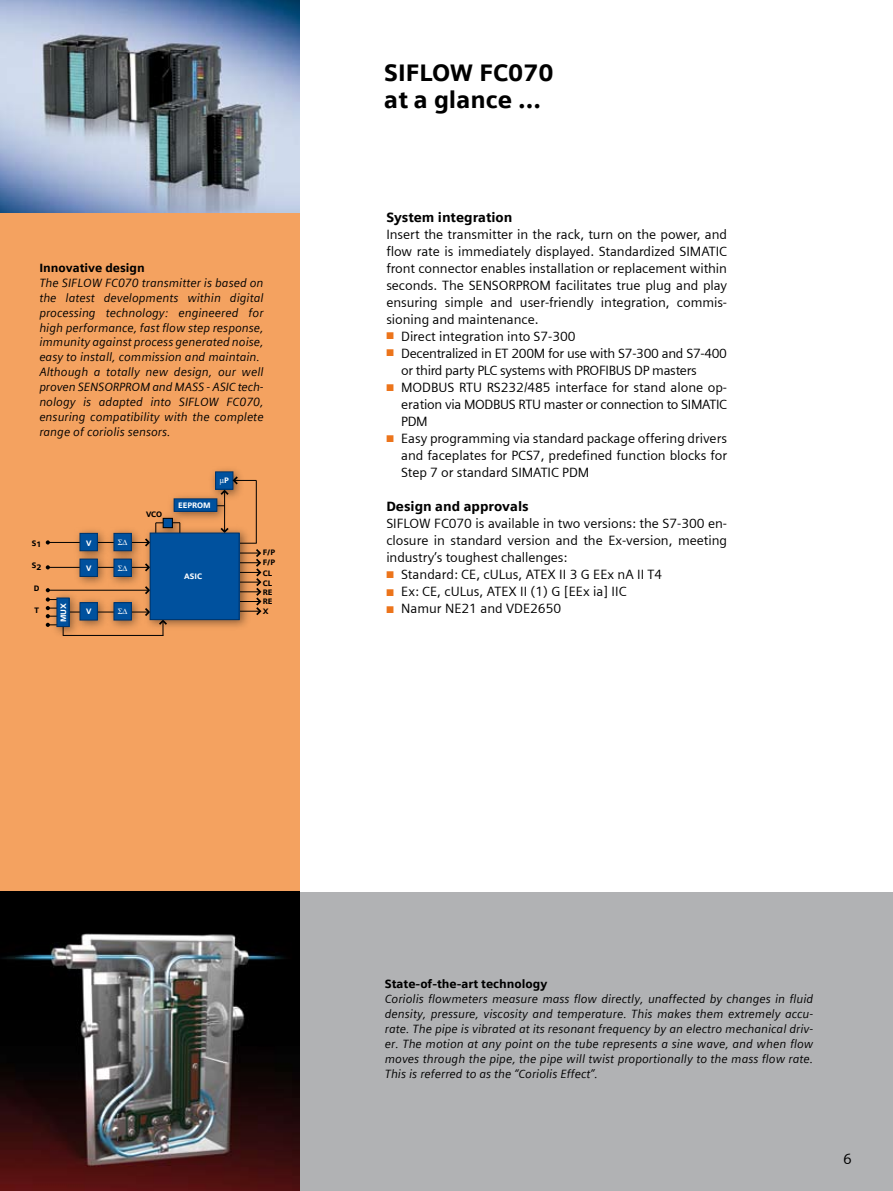
<style>
.page{position:relative;width:893px;height:1191px;background:#fff}
.page>*{position:absolute;margin:0;border:0;box-sizing:border-box;transform-origin:0 0}
.t1{font:900 24px/27px "Siemens Sans";color:#000}
.t2{font:15px "Siemens Sans";color:#000}
.t3{font:13.5px/17px "Siemens Sans";letter-spacing:-.005em;color:#000;text-align:justify}
.t4{font:13.5px/17px "Siemens Sans";letter-spacing:-.025em;color:#000}
.t5{font:900 13.5px "Siemens Sans";color:#000}
.t6{font:italic 12px/14.9px "Siemens Sans";color:#000}
.t7{font:900 12px "Siemens Sans";color:#000}
.t8{font:900 7.95px/10.6px "Siemens Sans";color:#000}
.t9{font:900 7.95px "Siemens Sans";color:#fff}
.s1{color:#ec741b}
</style>
<div class="page">
<div style="left:1px;top:891px;width:892px;height:300px;background:#b1b2b4"></div>
<div style="left:0;top:0;width:300px;height:1191px;background:#f4a260"></div>
<svg style="left:254px;top:543px;width:7px;height:72px"></svg>
<hr style="left:49px;top:542px;width:99px;height:1px;background:#000">
<hr style="left:49px;top:567px;width:99px;height:1px;background:#000">
<img style="left:112px;top:530px;width:27px;height:19px">
<div style="left:114px;top:533px;width:17px;height:18px;background:#00519e"></div>
<div style="left:114px;top:533px;width:18px;height:18px;border:1px solid #003368"></div>
<img style="left:212px;top:469px;width:28px;height:28px">
<div style="left:216px;top:472px;width:17px;height:17px;background:#00519e"></div>
<div style="left:215px;top:471px;width:18px;height:18px;border:1px solid #003368"></div>
<img style="left:171px;top:488px;width:61px;height:34px">
<div style="left:174px;top:499px;width:43px;height:12px;background:#00519e"></div>
<div style="left:174px;top:498px;width:43px;height:14px;border:1px solid #003368"></div>
<img style="left:160px;top:508px;width:27px;height:14px">
<div style="left:163px;top:518px;width:9px;height:9px;background:#00519e"></div>
<div style="left:163px;top:518px;width:10px;height:10px;border:1px solid #000"></div>
<img style="left:112px;top:549px;width:27px;height:86px">
<div style="left:114px;top:559px;width:17px;height:17px;background:#00519e"></div>
<div style="left:114px;top:558px;width:18px;height:19px;border:1px solid #003368"></div>
<div style="left:114px;top:602px;width:17px;height:18px;background:#00519e"></div>
<div style="left:114px;top:602px;width:18px;height:18px;border:1px solid #003368"></div>
<img style="left:69px;top:530px;width:43px;height:19px">
<div style="left:80px;top:533px;width:17px;height:18px;background:#00519e"></div>
<div style="left:80px;top:533px;width:18px;height:18px;border:1px solid #003368"></div>
<img style="left:69px;top:549px;width:43px;height:86px">
<div style="left:80px;top:559px;width:17px;height:17px;background:#00519e"></div>
<div style="left:80px;top:558px;width:18px;height:19px;border:1px solid #003368"></div>
<div style="left:80px;top:602px;width:17px;height:18px;background:#00519e"></div>
<div style="left:80px;top:602px;width:18px;height:18px;border:1px solid #003368"></div>
<img style="left:62px;top:588px;width:22px;height:48px">
<div style="left:57px;top:598px;width:12px;height:28px;background:#00519e"></div>
<div style="left:57px;top:597px;width:12px;height:30px;border:1px solid #003368"></div>
<svg style="left:46px;top:540px;width:4px;height:4px"></svg>
<svg style="left:46px;top:565px;width:4px;height:4px"></svg>
<hr style="left:49px;top:590px;width:99px;height:1px;background:#000">
<hr style="left:63px;top:635px;width:100px;height:1px;background:#000">
<svg style="left:46px;top:588px;width:18px;height:47px"></svg>
<hr style="left:256px;top:480px;width:1px;height:63px;background:#000">
<hr style="left:224px;top:491px;width:1px;height:40px;background:#000">
<img style="left:139px;top:522px;width:115px;height:113px">
<div style="left:150px;top:533px;width:89px;height:86px;background:#00519e"></div>
<div style="left:150px;top:532px;width:90px;height:88px;border:1px solid #003368"></div>
<img style="left:0;top:891px;width:300px;height:300px">
<img style="left:0;top:0;width:300px;height:213px">
<svg style="left:220px;top:476px;width:36px;height:19px"></svg>
<p class="t7" style="left:39px;top:261px;width:107px">Innovative design</p>
<p class="t6" style="left:39px;top:275px;width:226px">The SIFLOW FC070 transmitter is based on the latest developments within digital processing technology: engineered for high performance, fast flow step response, immunity against process generated noise, easy to install, commission and maintain.<br>Although a totally new design, our well proven SENSORPROM and MASS - ASIC tech&shy;nology is adapted into SIFLOW FC070, ensuring compatibility with the complete range of coriolis sensors.</p>
<p class="t8" style="left:32px;top:538px;width:11px">S1</p>
<p class="t8" style="left:32px;top:561px;width:11px">S2</p>
<p class="t8" style="left:34px;top:582px;width:7px">D</p>
<p class="t8" style="left:34px;top:604px;width:6px">T</p>
<p class="t9" style="left:86px;top:538px;width:7px">V</p>
<p class="t9" style="left:86px;top:564px;width:7px">V</p>
<p class="t9" style="left:59px;top:622px;width:21px;rotate:-90deg">MUX</p>
<p class="t9" style="left:86px;top:607px;width:7px">V</p>
<p class="t8" style="left:146px;top:509px;width:18px">VCO</p>
<p class="t9" style="left:178px;top:500px;width:34px">EEPROM</p>
<p class="t9" style="left:224px;top:475px;width:6px">P</p>
<p class="t9" style="left:184px;top:572px;width:19px">ASIC</p>
<p class="t8" style="left:263px;top:547px;width:14px">F/P</p>
<p class="t8" style="left:263px;top:557px;width:14px">F/P<br>CL</p>
<p class="t8" style="left:263px;top:578px;width:11px;line-height:9px">CL<br>RE</p>
<p class="t8" style="left:263px;top:597px;width:11px;line-height:9.6px">RE<br>X</p>
<h1 class="t1" style="left:384px;top:59px;width:171px">SIFLOW FC070 at a glance ...</h1>
<p class="t5" style="left:386px;top:209px;width:128px">System integration</p>
<p class="t3" style="left:386px;top:226px;width:342px">Insert the transmitter in the rack, turn on the power, and flow rate is immediately displayed. Standardized SIMATIC front connector enables installation or replacement within seconds. The SENSORPROM facilitates true plug and play ensuring simple and user-friendly integration, commis&shy;sioning and maintenance.</p>
<p class="t3" style="left:386px;top:328px;width:191px"><span class="s1">■</span> Direct integration into S7-300</p>
<p class="t4" style="left:401px;top:345px;width:327px;text-indent:-15px"><span class="s1">■</span> Decentralized in ET 200M for use with S7-300 and S7-400 or third party PLC systems with PROFIBUS DP masters</p>
<p class="t3" style="left:401px;top:379px;width:327px;text-indent:-15px"><span class="s1">■</span> MODBUS RTU RS232/485 interface for stand alone op&shy;eration via MODBUS RTU master or connection to SIMATIC PDM</p>
<p class="t3" style="left:401px;top:430px;width:327px;text-indent:-15px"><span class="s1">■</span> Easy programming via standard package offering drivers and faceplates for PCS7, predefined function blocks for Step 7 or standard SIMATIC PDM</p>
<p class="t5" style="left:386px;top:498px;width:144px">Design and approvals</p>
<p class="t3" style="left:386px;top:515px;width:342px">SIFLOW FC070 is available in two versions: the S7-300 en&shy;closure in standard version and the Ex-version, meeting industry’s toughest challenges:</p>
<p class="t3" style="left:386px;top:566px;width:277px"><span class="s1">■</span> Standard: CE, cULus, ATEX II 3 G EEx nA II T4</p>
<p class="t3" style="left:386px;top:583px;width:242px"><span class="s1">■</span> Ex: CE, cULus, ATEX II (1) G [EEx ia] IIC</p>
<p class="t3" style="left:386px;top:600px;width:176px"><span class="s1">■</span> Namur NE21 and VDE2650</p>
<p class="t7" style="left:385px;top:977px;width:164px">State-of-the-art technology</p>
<p class="t6" style="left:385px;top:991px;width:430px;text-align:justify">Coriolis flowmeters measure mass flow directly, unaffected by changes in fluid density, pressure, viscosity and temperature. This makes them extremely accu&shy;rate. The pipe is vibrated at its resonant frequency by an electro mechanical driv&shy;er. The motion at any point on the tube represents a sine wave, and when flow moves through the pipe, the pipe will twist proportionally to the mass flow rate.<br>This is referred to as the “Coriolis Effect”.</p>
<p class="t2" style="left:843px;top:1150px;width:10px">6</p>
</div>
